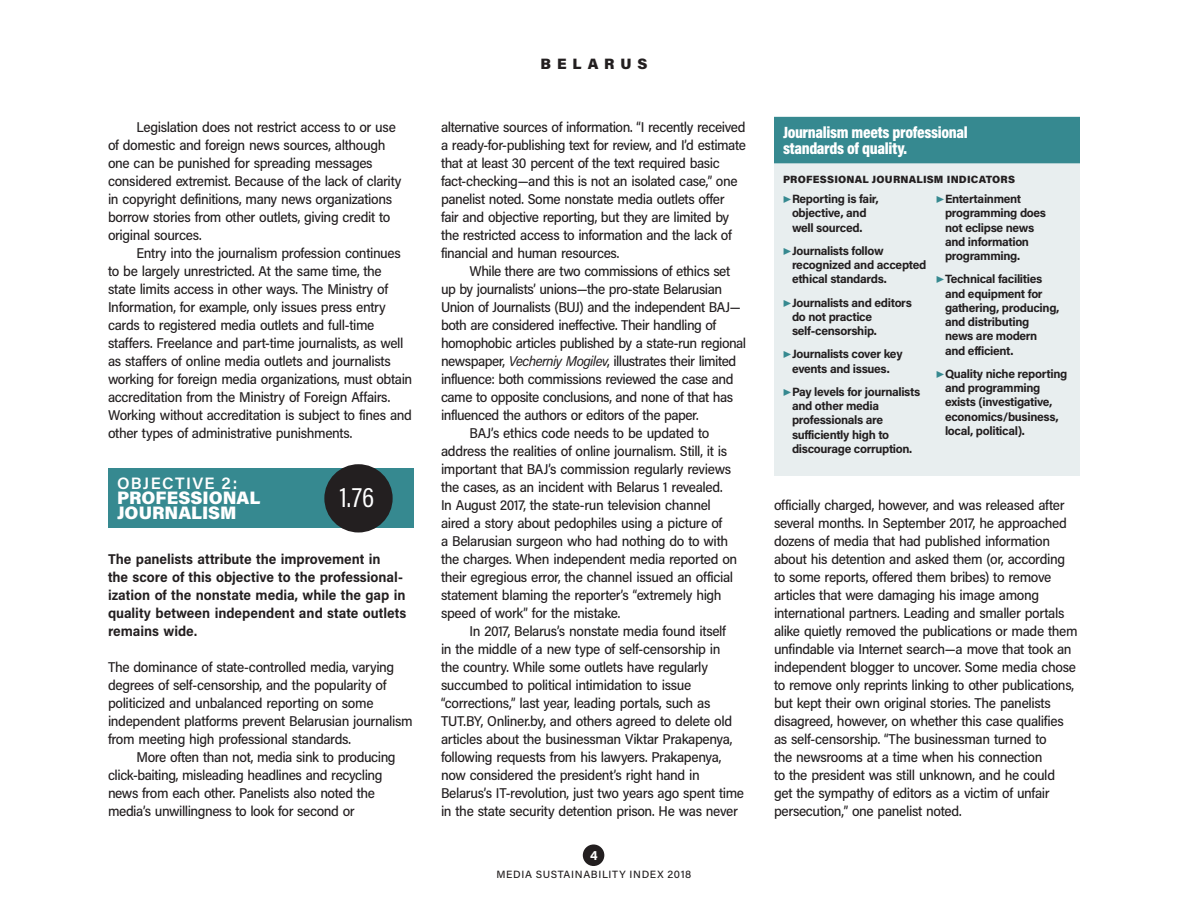
<style>
.page{position:relative;width:1188px;height:918px;background:#fff}
.page>*{position:absolute;margin:0;border:0;box-sizing:border-box;transform-origin:0 0}
.Objective_Score{font:28.5px "Acumin Pro Cond";color:#fff}
.Objective_Head{font:900 18px/15px "Acumin Pro";color:#fff}
.Shadebox_Head{font:900 16.5px/16.5px "Acumin Pro Cond";letter-spacing:-.02em;color:#fff}
.Objective_Head-2{font:600 16.5px "Acumin Pro";letter-spacing:.08em;color:#fff}
.t1{font:900 15px "Acumin Pro";letter-spacing:.39em;color:#231f20}
.Main_Text{font:500 14.25px/18px "Acumin Pro Semi Cond";letter-spacing:-.025em;color:#231f20}
.Main_Text_NO_INDENT{font:500 14.25px/18px "Acumin Pro Semi Cond";letter-spacing:-.025em;color:#231f20}
.Main_Text_Opener{font:700 14.25px/18px "Acumin Pro Semi Cond";color:#231f20}
.t2{font:700 13.5px "Acumin Pro";color:#fff}
.t3{font:700 12px/14.2px "Acumin Pro";letter-spacing:-.025em;color:#231f20}
.Shadebox_Subhead{font:900 10.5px "Acumin Pro";letter-spacing:.02em;color:#231f20}
.t4{font:500 10.5px "Acumin Pro";letter-spacing:.06em;color:#231f20}
.s1{font-weight:400;font-style:italic}
.s2{color:#368990}
</style>
<div class="page">
<div style="left:583px;top:844px;width:21px;height:22px;background:#231f20;border-radius:50%"></div>
<div style="left:108px;top:468px;width:306px;height:60px;background:#368990"></div>
<div style="left:324px;top:464px;width:69px;height:68px;background:#231f20;border-radius:50%"></div>
<div style="left:774px;top:126px;width:306px;height:350px;background:#e8eeef"></div>
<div style="left:774px;top:117px;width:306px;height:46px;background:#368990"></div>
<p class="Main_Text" style="left:108px;top:117px;width:295px;text-indent:28px">Legislation does not restrict access to or use of domestic and foreign news sources, although one can be punished for spreading messages considered extremist. Because of the lack of clarity in copyright definitions, many news organizations borrow stories from other outlets, giving credit to original sources.</p>
<p class="Main_Text" style="left:108px;top:243px;width:306px;text-indent:28px">Entry into the journalism profession continues to be largely unrestricted. At the same time, the state limits access in other ways. The Ministry of Information, for example, only issues press entry cards to registered media outlets and full-time staffers. Freelance and part-time journalists, as well as staffers of online media outlets and journalists working for foreign media organizations, must obtain accreditation from the Ministry of Foreign Affairs.<br>Working without accreditation is subject to fines and other types of administrative punishments.</p>
<p class="Objective_Head-2" style="left:117px;top:472px;width:122px">OBJECTIVE 2:</p>
<p class="Objective_Head" style="left:117px;top:489px;width:145px">PROFESSIONAL<br>JOURNALISM</p>
<p class="Objective_Score" style="left:340px;top:479px;width:36px">1.76</p>
<p class="Main_Text_Opener" style="left:108px;top:549px;width:300px">The panelists attribute the improvement in<br>the score of this objective to the professional&shy;ization of the nonstate media, while the gap in quality between independent and state outlets remains wide.</p>
<p class="Main_Text_NO_INDENT" style="left:108px;top:657px;width:306px">The dominance of state-controlled media, varying degrees of self-censorship, and the popularity of politicized and unbalanced reporting on some independent platforms prevent Belarusian journalism from meeting high professional standards.</p>
<p class="Main_Text" style="left:108px;top:747px;width:289px;text-indent:28px">More often than not, media sink to producing click-baiting, misleading headlines and recycling news from each other. Panelists also noted the media’s unwillingness to look for second or</p>
<p class="t1" style="left:541px;top:53px;width:108px">BELARUS</p>
<p class="Main_Text" style="left:441px;top:117px;width:306px">alternative sources of information. “I recently received a ready-for-publishing text for review, and I’d estimate that at least 30 percent of the text required basic fact-checking—and this is not an isolated case,” one panelist noted. Some nonstate media outlets offer<br>fair and objective reporting, but they are limited by the restricted access to information and the lack of financial and human resources.</p>
<p class="Main_Text" style="left:441px;top:261px;width:307px;text-indent:28px">While there are two commissions of ethics set up by journalists’ unions—the pro-state Belarusian Union of Journalists (BUJ) and the independent BAJ— both are considered ineffective. Their handling of homophobic articles published by a state-run regional newspaper, <span class="s1">Vecherniy Mogilev</span>, illustrates their limited influence: both commissions reviewed the case and came to opposite conclusions, and none of that has influenced the authors or editors of the paper.</p>
<p class="Main_Text" style="left:441px;top:423px;width:298px;text-indent:28px">BAJ’s ethics code needs to be updated to address the realities of online journalism. Still, it is important that BAJ’s commission regularly reviews the cases, as an incident with Belarus 1 revealed.<br>In August 2017, the state-run television channel aired a story about pedophiles using a picture of<br>a Belarusian surgeon who had nothing do to with the charges. When independent media reported on their egregious error, the channel issued an official statement blaming the reporter’s “extremely high speed of work” for the mistake.</p>
<p class="Main_Text" style="left:441px;top:621px;width:305px;text-indent:28px">In 2017, Belarus’s nonstate media found itself<br>in the middle of a new type of self-censorship in<br>the country. While some outlets have regularly succumbed to political intimidation to issue “corrections,” last year, leading portals, such as TUT.BY, Onliner.by, and others agreed to delete old articles about the businessman Viktar Prakapenya, following requests from his lawyers. Prakapenya, now considered the president’s right hand in Belarus’s IT-revolution, just two years ago spent time in the state security detention prison. He was never</p>
<p class="t2" style="left:590px;top:846px;width:9px">4</p>
<p class="t4" style="left:497px;top:867px;width:196px">MEDIA SUSTAINABILITY INDEX 2018</p>
<p class="Shadebox_Head" style="left:783px;top:123px;width:186px">Journalism meets professional standards of quality.</p>
<p class="Shadebox_Subhead" style="left:783px;top:172px;width:234px">PROFESSIONAL JOURNALISM INDICATORS</p>
<p class="t3" style="left:792px;top:191px;width:88px;text-indent:-9px"><span class="s2">▶</span>Reporting is fair, objective, and well sourced.</p>
<p class="t3" style="left:792px;top:243px;width:136px;text-indent:-9px"><span class="s2">▶</span>Journalists follow recognized and accepted ethical standards.</p>
<p class="t3" style="left:792px;top:295px;width:121px;text-indent:-9px"><span class="s2">▶</span>Journalists and editors do not practice self-censorship.</p>
<p class="t3" style="left:783px;top:346px;width:121px;text-align:center"><span class="s2">▶</span>Journalists cover key events and issues.</p>
<p class="t3" style="left:792px;top:384px;width:130px;text-indent:-9px"><span class="s2">▶</span>Pay levels for journalists and other media professionals are sufficiently high to discourage corruption.</p>
<p class="t3" style="left:945px;top:191px;width:103px;text-indent:-9px"><span class="s2">▶</span>Entertainment programming does not eclipse news and information programming.</p>
<p class="t3" style="left:945px;top:271px;width:116px;text-indent:-9px"><span class="s2">▶</span>Technical facilities and equipment for gathering, producing, and distributing news are modern and efficient.</p>
<p class="t3" style="left:945px;top:366px;width:124px;text-indent:-9px"><span class="s2">▶</span>Quality niche reporting and programming exists (investigative, economics/business, local, political).</p>
<p class="Main_Text" style="left:774px;top:495px;width:305px">officially charged, however, and was released after several months. In September 2017, he approached dozens of media that had published information about his detention and asked them (or, according to some reports, offered them bribes) to remove articles that were damaging his image among international partners. Leading and smaller portals alike quietly removed the publications or made them unfindable via Internet search—a move that took an independent blogger to uncover. Some media chose to remove only reprints linking to other publications, but kept their own original stories. The panelists disagreed, however, on whether this case qualifies as self-censorship. “The businessman turned to<br>the newsrooms at a time when his connection<br>to the president was still unknown, and he could<br>get the sympathy of editors as a victim of unfair persecution,” one panelist noted.</p>
</div>
